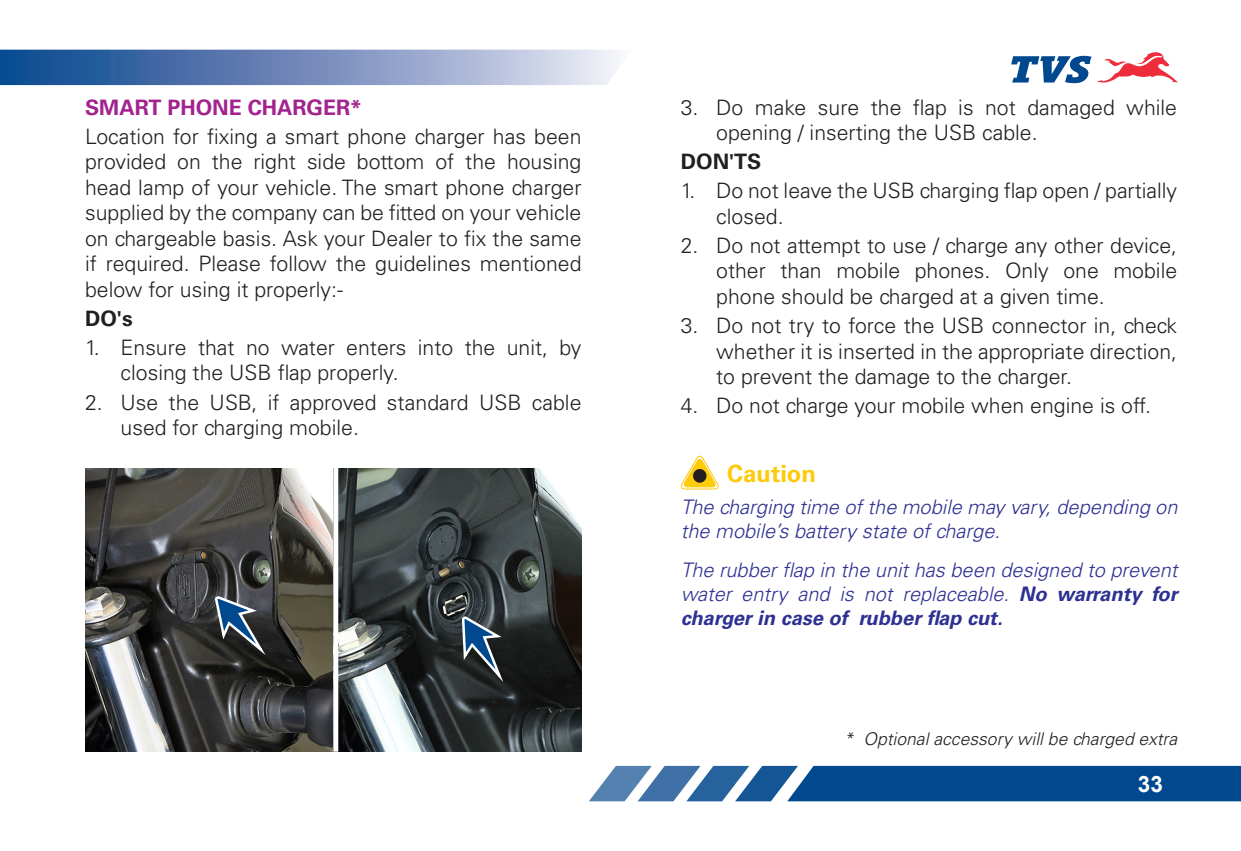
<style>
.page{position:relative;width:1241px;height:851px;background:#fff}
.page>*{position:absolute;margin:0;border:0;box-sizing:border-box;transform-origin:0 0}
.t1{font:300 24px "Univers";color:#feca0a}
.t2{font:700 22.5px "Arial";color:#fff}
.Paragraph_Style_1{font:300 21.25px/25.5px "Univers LT Std";color:#231f20;text-align:justify}
.Paragraph_Style_3{font:300 21.25px/25.5px "Univers LT Std";color:#231f20}
.Sub_Heading_1{font:700 21.25px "Univers LT Std";color:#a2238e}
.Sub_Heading_2{font:700 21.25px "Univers LT Std";color:#231f20}
.Paragraph_Style_2{font:italic 300 20px/24px "Univers LT Std";color:#2e3092}
.t3{font:italic 300 17.5px "Univers LT Std";color:#231f20}
.s1{font-weight:700}
</style>
<div class="page">
<svg style="left:1011px;top:52px;width:165px;height:32px"></svg>
<svg style="left:0;top:50px;width:618px;height:35px;background:#7691be"></svg>
<svg style="left:589px;top:765px;width:651px;height:36px;background:#2c67a0"></svg>
<img style="left:85px;top:468px;width:496px;height:283px">
<div style="left:333px;top:468px;width:5px;height:283px;background:#fff"></div>
<svg style="left:680px;top:455px;width:39px;height:34px"></svg>
<div style="left:693px;top:469px;width:13px;height:13px;background:#231f20;border-radius:50%"></div>
<svg style="left:214px;top:594px;width:50px;height:59px;background:#485765"></svg>
<svg style="left:460px;top:614px;width:45px;height:65px;background:#415260"></svg>
<p class="Sub_Heading_1" style="left:85px;top:95px;width:278px">SMART PHONE CHARGER*</p>
<p class="Paragraph_Style_1" style="left:85px;top:123px;width:498px">Location for fixing a smart phone charger has been provided on the right side bottom of the housing head lamp of your vehicle. The smart phone charger supplied by the company can be fitted on your vehicle on chargeable basis. Ask your Dealer to fix the same if required. Please follow the guidelines mentioned below for using it properly:-</p>
<p class="Sub_Heading_2" style="left:85px;top:306px;width:49px">DO's</p>
<p class="Paragraph_Style_3" style="left:120px;top:334px;width:462px;text-indent:-35px">1. Ensure that no water enters into the unit, by closing the USB flap properly.</p>
<p class="Paragraph_Style_3" style="left:120px;top:389px;width:462px;text-indent:-35px">2. Use the USB, if approved standard USB cable used for charging mobile.</p>
<p class="Paragraph_Style_3" style="left:716px;top:94px;width:462px;text-indent:-35px">3. Do make sure the flap is not damaged while opening / inserting the USB cable.</p>
<p class="Sub_Heading_2" style="left:680px;top:149px;width:82px">DON'TS</p>
<p class="Paragraph_Style_1" style="left:716px;top:178px;width:462px;text-indent:-35px">1. Do not leave the USB charging flap open / partially closed.</p>
<p class="Paragraph_Style_1" style="left:716px;top:232px;width:462px;text-indent:-35px">2. Do not attempt to use / charge any other device, other than mobile phones. Only one mobile phone should be charged at a given time.</p>
<p class="Paragraph_Style_1" style="left:716px;top:313px;width:462px;text-indent:-35px">3. Do not try to force the USB connector in, check whether it is inserted in the appropriate direction, to prevent the damage to the charger.</p>
<p class="Paragraph_Style_1" style="left:680px;top:393px;width:471px">4. Do not charge your mobile when engine is off.</p>
<p class="t1" style="left:727px;top:464px;width:90px">Caution</p>
<p class="Paragraph_Style_2" style="left:680px;top:495px;width:498px">The charging time of the mobile may vary, depending on the mobile’s battery state of charge.</p>
<p class="Paragraph_Style_2" style="left:680px;top:557px;width:498px;text-align:justify">The rubber flap in the unit has been designed to prevent water entry and is not replaceable. <span class="s1">No warranty for charger in case of rubber flap cut.</span></p>
<p class="t3" style="left:843px;top:728px;width:335px">* Optional accessory will be charged extra</p>
<p class="t2" style="left:1137px;top:768px;width:27px">33</p>
</div>
